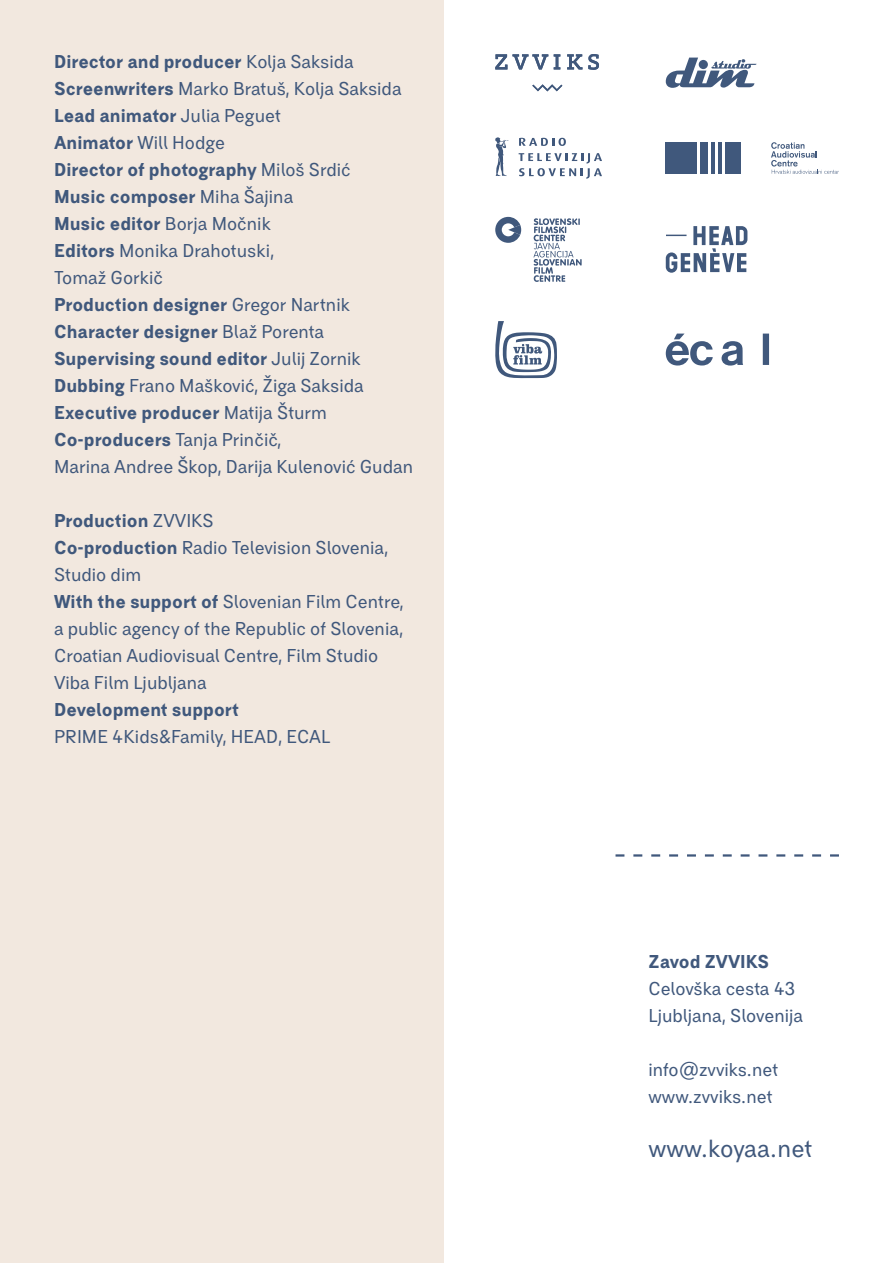
<style>
.page{position:relative;width:893px;height:1263px;background:#fff}
.page>*{position:absolute;margin:0;border:0;box-sizing:border-box;transform-origin:0 0}
.t1{font:24px "BC Falster Grotesk RB";letter-spacing:-.005em;color:#40587c}
.t2{font:18px/27px "BC Falster Grotesk RB";color:#40587c}
.t3{font:700 18px "BC Falster Grotesk RB";color:#40587c}
.s1{font-weight:700}
</style>
<div class="page">
<div style="left:0;top:0;width:443px;height:1263px;background:#f2e8df"></div>
<svg style="left:615px;top:854px;width:224px;height:3px"></svg>
<svg style="left:666px;top:58px;width:90px;height:30px"></svg>
<div style="left:699px;top:60px;width:9px;height:9px;background:#40587c;border-radius:50%"></div>
<div style="left:666px;top:142px;width:31px;height:32px;background:#40587c"></div>
<hr style="left:718px;top:142px;width:3px;height:32px;background:#40587c">
<hr style="left:711px;top:142px;width:4px;height:32px;background:#40587c">
<div style="left:700px;top:142px;width:8px;height:32px;background:#40587c"></div>
<div style="left:725px;top:142px;width:15px;height:32px;background:#40587c"></div>
<svg style="left:771px;top:142px;width:68px;height:32px"></svg>
<svg style="left:666px;top:226px;width:81px;height:47px"></svg>
<svg style="left:666px;top:334px;width:103px;height:32px"></svg>
<svg style="left:519px;top:138px;width:47px;height:8px"></svg>
<svg style="left:519px;top:153px;width:83px;height:26px"></svg>
<svg style="left:495px;top:137px;width:13px;height:39px"></svg>
<svg style="left:533px;top:218px;width:49px;height:64px"></svg>
<svg style="left:495px;top:217px;width:26px;height:26px"></svg>
<svg style="left:495px;top:321px;width:62px;height:57px"></svg>
<svg style="left:567px;top:54px;width:15px;height:16px"></svg>
<svg style="left:495px;top:54px;width:53px;height:16px"></svg>
<svg style="left:588px;top:54px;width:11px;height:16px"></svg>
<svg style="left:532px;top:84px;width:30px;height:7px"></svg>
<svg style="left:554px;top:54px;width:6px;height:15px"></svg>
<p class="t2" style="left:54px;top:48px;width:361px"><span class="s1">Director and producer</span> Kolja Saksida<br><span class="s1">Screenwriters</span> Marko Bratuš, Kolja Saksida<br><span class="s1">Lead animator</span> Julia Peguet<br><span class="s1">Animator</span> Will Hodge<br><span class="s1">Director of photography</span> Miloš Srdić<br><span class="s1">Music composer</span> Miha Šajina<br><span class="s1">Music editor</span> Borja Močnik<br><span class="s1">Editors</span> Monika Drahotuski,<br>Tomaž Gorkič<br><span class="s1">Production designer</span> Gregor Nartnik<br><span class="s1">Character designer</span> Blaž Porenta<br><span class="s1">Supervising sound editor</span> Julij Zornik<br><span class="s1">Dubbing</span> Frano Mašković, Žiga Saksida<br><span class="s1">Executive producer</span> Matija Šturm<br><span class="s1">Co-producers</span> Tanja Prinčič,<br>Marina Andree Škop, Darija Kulenović Gudan</p>
<p class="t2" style="left:54px;top:507px;width:351px"><span class="s1">Production</span> ZVVIKS<br><span class="s1">Co-production</span> Radio Television Slovenia,<br>Studio dim<br><span class="s1">With the support of</span> Slovenian Film Centre, a public agency of the Republic of Slovenia,<br>Croatian Audiovisual Centre, Film Studio<br>Viba Film Ljubljana</p>
<p class="t3" style="left:54px;top:698px;width:187px">Development support</p>
<p class="t2" style="left:54px;top:723px;width:278px">PRIME 4Kids&amp;Family, HEAD, ECAL</p>
<p class="t3" style="left:648px;top:950px;width:122px">Zavod ZVVIKS</p>
<p class="t2" style="left:648px;top:975px;width:156px">Celovška cesta 43<br>Ljubljana, Slovenija</p>
<p class="t2" style="left:648px;top:1056px;width:132px">info@zvviks.net www.zvviks.net</p>
<h1 class="t1" style="left:648px;top:1134px;width:166px">www.koyaa.net</h1>
</div>
